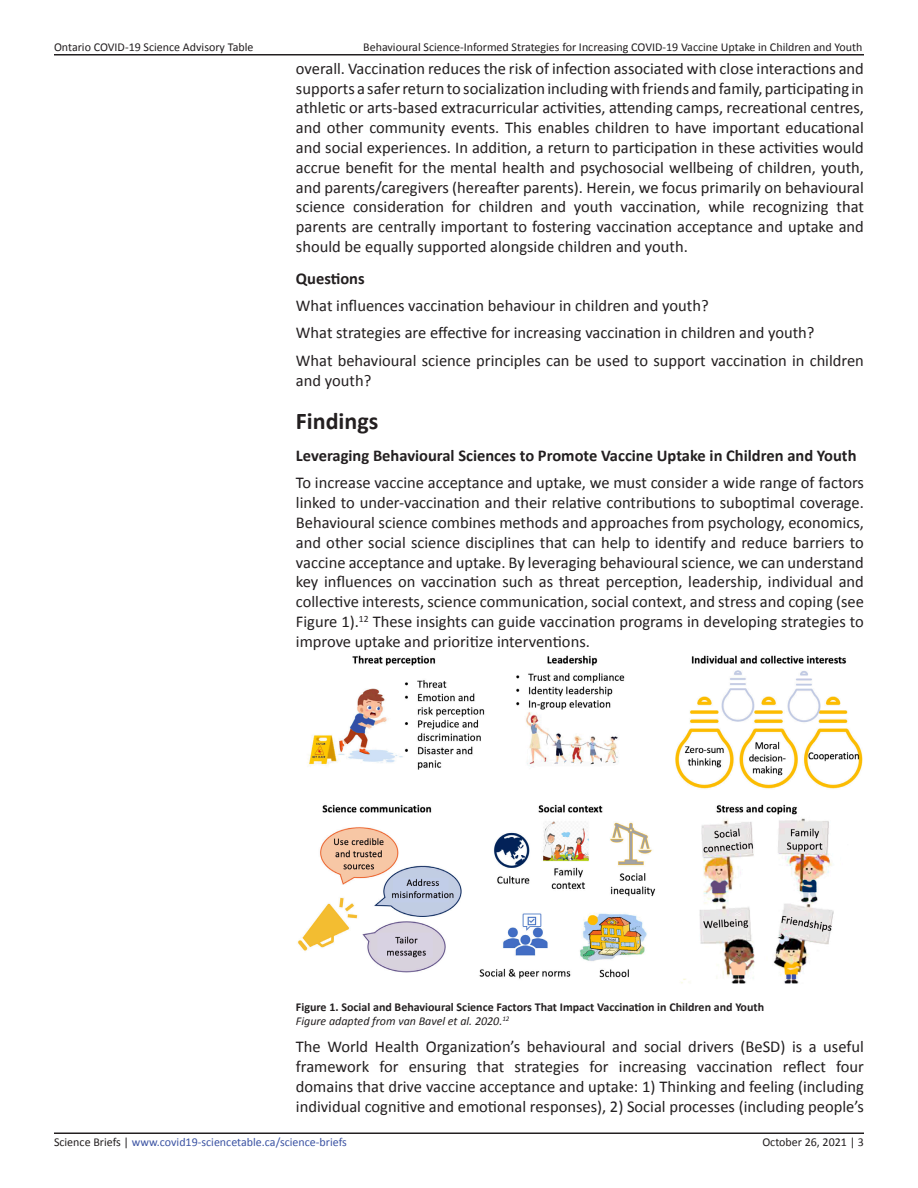
<style>
.page{position:relative;width:918px;height:1188px;background:#fff}
.page>*{position:absolute;margin:0;border:0;box-sizing:border-box;transform-origin:0 0}
.Heading_1{font:700 24px "Calibri";color:#231f20}
.t1{font:16.5px/19.8px "Calibri";color:#231f20;text-align:justify}
.Heading_2{font:700 16.5px "Calibri";color:#231f20}
.t2{font:12px "Calibri";color:#231f20}
.t3{font:700 12px "Calibri";color:#231f20}
.t4{font:12px "Calibri";color:#3b53a3}
.Figure_Legend{font:italic 12px "Calibri";color:#231f20}
.s1{color:#231f20}
</style>
<div class="page">
<hr style="left:54px;top:1132px;width:810px;height:2px;background:#231f20">
<hr style="left:54px;top:54px;width:810px;height:2px;background:#231f20">
<img style="left:298px;top:655px;width:565px;height:329px">
<p class="t2" style="left:54px;top:39px;width:201px">Ontario COVID-19 Science Advisory Table</p>
<p class="t2" style="left:363px;top:39px;width:501px">Behavioural Science-Informed Strategies for Increasing COVID-19 Vaccine Uptake in Children and Youth</p>
<p class="t1" style="left:296px;top:58px;width:570px">overall. Vaccination reduces the risk of infection associated with close interactions and supports a safer return to socialization including with friends and family, participating in athletic or arts-based extracurricular activities, attending camps, recreational centres, and other community events. This enables children to have important educational and social experiences. In addition, a return to participation in these activities would accrue benefit for the mental health and psychosocial wellbeing of children, youth, and parents/caregivers (hereafter parents). Herein, we focus primarily on behavioural science consideration for children and youth vaccination, while recognizing that parents are centrally important to fostering vaccination acceptance and uptake and should be equally supported alongside children and youth.</p>
<p class="Heading_2" style="left:296px;top:267px;width:70px">Questions</p>
<p class="t1" style="left:296px;top:295px;width:414px">What influences vaccination behaviour in children and youth?</p>
<p class="t1" style="left:296px;top:323px;width:520px">What strategies are effective for increasing vaccination in children and youth?</p>
<p class="t1" style="left:296px;top:350px;width:570px">What behavioural science principles can be used to support vaccination in children and youth?</p>
<p class="Heading_1" style="left:296px;top:404px;width:84px">Findings</p>
<p class="Heading_2" style="left:296px;top:444px;width:562px">Leveraging Behavioural Sciences to Promote Vaccine Uptake in Children and Youth</p>
<p class="t1" style="left:296px;top:473px;width:570px">To increase vaccine acceptance and uptake, we must consider a wide range of factors linked to under-vaccination and their relative contributions to suboptimal coverage.<br>Behavioural science combines methods and approaches from psychology, economics, and other social science disciplines that can help to identify and reduce barriers to vaccine acceptance and uptake. By leveraging behavioural science, we can understand key influences on vaccination such as threat perception, leadership, individual and collective interests, science communication, social context, and stress and coping (see Figure 1).<sup>12</sup> These insights can guide vaccination programs in developing strategies to improve uptake and prioritize interventions.</p>
<p class="t3" style="left:296px;top:998px;width:470px">Figure 1. Social and Behavioural Science Factors That Impact Vaccination in Children and Youth</p>
<p class="Figure_Legend" style="left:296px;top:1013px;width:215px">Figure adapted from van Bavel et al. 2020.<sup>12</sup></p>
<p class="t1" style="left:296px;top:1037px;width:570px">The World Health Organization’s behavioural and social drivers (BeSD) is a useful framework for ensuring that strategies for increasing vaccination reflect four domains that drive vaccine acceptance and uptake: 1) Thinking and feeling (including individual cognitive and emotional responses), 2) Social processes (including people’s</p>
<p class="t4" style="left:54px;top:1134px;width:294px"><span class="s1">Science Briefs |</span> www.covid19-sciencetable.ca/science-briefs</p>
<p class="t2" style="left:762px;top:1134px;width:103px">October 26, 2021 | 3</p>
</div>
